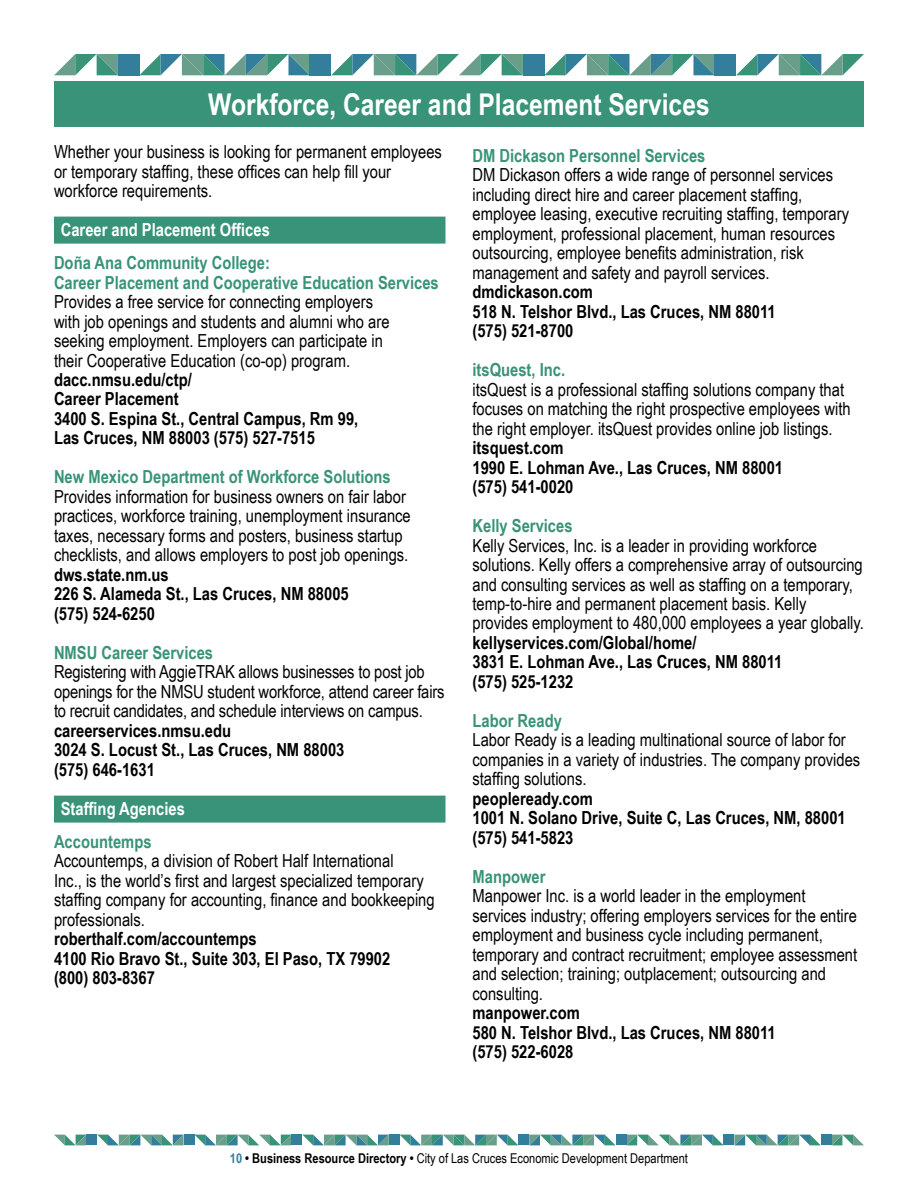
<style>
.page{position:relative;width:918px;height:1188px;background:#fff}
.page>*{position:absolute;margin:0;border:0;box-sizing:border-box;transform-origin:0 0}
.t1{font:700 30px "Arial Narrow";color:#fff}
.t2{font:18px/19.5px "Arial Narrow";color:#000}
.t3{font:700 18px/19.5px "Arial Narrow";color:#000}
.t4{font:700 18px/19.5px "Arial Narrow";color:#389378}
.t5{font:700 18px "Arial Narrow";color:#fff}
.t6{font:13.5px "Arial Narrow";color:#000}
.s1{font-weight:700;color:#337f9b}
.s2{font-weight:700}
</style>
<div class="page">
<svg style="left:54px;top:1135px;width:32px;height:10px"></svg>
<svg style="left:97px;top:1135px;width:87px;height:10px"></svg>
<div style="left:86px;top:1135px;width:11px;height:10px;background:#337f9b"></div>
<div style="left:184px;top:1135px;width:10px;height:10px;background:#337f9b"></div>
<svg style="left:194px;top:1135px;width:98px;height:10px"></svg>
<svg style="left:303px;top:1135px;width:86px;height:10px"></svg>
<div style="left:292px;top:1135px;width:10px;height:10px;background:#337f9b"></div>
<div style="left:389px;top:1135px;width:11px;height:10px;background:#337f9b"></div>
<svg style="left:832px;top:1135px;width:32px;height:10px"></svg>
<svg style="left:734px;top:1135px;width:87px;height:10px"></svg>
<div style="left:821px;top:1135px;width:11px;height:10px;background:#337f9b"></div>
<div style="left:724px;top:1135px;width:10px;height:10px;background:#337f9b"></div>
<svg style="left:626px;top:1135px;width:98px;height:10px"></svg>
<svg style="left:529px;top:1135px;width:86px;height:10px"></svg>
<svg style="left:400px;top:1135px;width:118px;height:10px"></svg>
<div style="left:616px;top:1135px;width:10px;height:10px;background:#337f9b"></div>
<div style="left:518px;top:1135px;width:11px;height:10px;background:#337f9b"></div>
<div style="left:54px;top:217px;width:392px;height:27px;background:#389378"></div>
<div style="left:54px;top:796px;width:392px;height:27px;background:#389378"></div>
<div style="left:54px;top:82px;width:810px;height:45px;background:#389378"></div>
<svg style="left:54px;top:54px;width:64px;height:21px"></svg>
<svg style="left:139px;top:54px;width:171px;height:21px"></svg>
<div style="left:118px;top:54px;width:21px;height:21px;background:#337f9b"></div>
<div style="left:310px;top:54px;width:21px;height:21px;background:#337f9b"></div>
<svg style="left:331px;top:54px;width:192px;height:21px"></svg>
<svg style="left:544px;top:54px;width:171px;height:21px"></svg>
<svg style="left:736px;top:54px;width:128px;height:21px"></svg>
<div style="left:523px;top:54px;width:21px;height:21px;background:#337f9b"></div>
<div style="left:715px;top:54px;width:21px;height:21px;background:#337f9b"></div>
<h1 class="t1" style="left:208px;top:87px;width:503px">Workforce, Career and Placement Services</h1>
<p class="t2" style="left:54px;top:142px;width:390px">Whether your business is looking for permanent employees or temporary staffing, these offices can help fill your workforce requirements.</p>
<p class="t5" style="left:61px;top:219px;width:211px">Career and Placement Offices</p>
<p class="t4" style="left:54px;top:253px;width:386px">Doña Ana Community College:<br>Career Placement and Cooperative Education Services</p>
<p class="t2" style="left:54px;top:292px;width:337px">Provides a free service for connecting employers with job openings and students and alumni who are seeking employment. Employers can participate in their Cooperative Education (co-op) program.</p>
<p class="t3" style="left:54px;top:370px;width:306px">dacc.nmsu.edu/ctp/<br>Career Placement<br>3400 S. Espina St., Central Campus, Rm 99,<br>Las Cruces, NM 88003 (575) 527-7515</p>
<p class="t4" style="left:54px;top:467px;width:338px">New Mexico Department of Workforce Solutions</p>
<p class="t2" style="left:54px;top:487px;width:358px">Provides information for business owners on fair labor practices, workforce training, unemployment insurance taxes, necessary forms and posters, business startup checklists, and allows employers to post job openings.</p>
<p class="t3" style="left:54px;top:565px;width:296px">dws.state.nm.us<br>226 S. Alameda St., Las Cruces, NM 88005 (575) 524-6250</p>
<p class="t4" style="left:54px;top:643px;width:161px">NMSU Career Services</p>
<p class="t2" style="left:54px;top:662px;width:392px">Registering with AggieTRAK allows businesses to post job openings for the NMSU student workforce, attend career fairs to recruit candidates, and schedule interviews on campus.</p>
<p class="t3" style="left:54px;top:721px;width:292px">careerservices.nmsu.edu<br>3024 S. Locust St., Las Cruces, NM 88003 (575) 646-1631</p>
<p class="t5" style="left:61px;top:798px;width:126px">Staffing Agencies</p>
<p class="t4" style="left:54px;top:832px;width:99px">Accountemps</p>
<p class="t2" style="left:54px;top:851px;width:382px">Accountemps, a division of Robert Half International<br>Inc., is the world’s first and largest specialized temporary staffing company for accounting, finance and bookkeeping professionals.</p>
<p class="t3" style="left:54px;top:929px;width:338px">roberthalf.com/accountemps<br>4100 Rio Bravo St., Suite 303, El Paso, TX 79902 (800) 803-8367</p>
<p class="t4" style="left:472px;top:145px;width:234px">DM Dickason Personnel Services</p>
<p class="t2" style="left:472px;top:165px;width:378px">DM Dickason offers a wide range of personnel services including direct hire and career placement staffing, employee leasing, executive recruiting staffing, temporary employment, professional placement, human resources outsourcing, employee benefits administration, risk management and safety and payroll services.</p>
<p class="t3" style="left:472px;top:282px;width:305px">dmdickason.com<br>518 N. Telshor Blvd., Las Cruces, NM 88011 (575) 521-8700</p>
<p class="t4" style="left:472px;top:360px;width:94px">itsQuest, Inc.</p>
<p class="t2" style="left:472px;top:379px;width:380px">itsQuest is a professional staffing solutions company that focuses on matching the right prospective employees with the right employer. itsQuest provides online job listings.</p>
<p class="t3" style="left:472px;top:438px;width:312px">itsquest.com<br>1990 E. Lohman Ave., Las Cruces, NM 88001 (575) 541-0020</p>
<p class="t4" style="left:472px;top:516px;width:102px">Kelly Services</p>
<p class="t2" style="left:472px;top:535px;width:393px">Kelly Services, Inc. is a leader in providing workforce solutions. Kelly offers a comprehensive array of outsourcing and consulting services as well as staffing on a temporary, temp-to-hire and permanent placement basis. Kelly provides employment to 480,000 employees a year globally.</p>
<p class="t3" style="left:472px;top:633px;width:311px">kellyservices.com/Global/home/<br>3831 E. Lohman Ave., Las Cruces, NM 88011 (575) 525-1232</p>
<p class="t4" style="left:472px;top:711px;width:91px">Labor Ready</p>
<p class="t2" style="left:472px;top:730px;width:389px">Labor Ready is a leading multinational source of labor for companies in a variety of industries. The company provides staffing solutions.</p>
<p class="t3" style="left:472px;top:789px;width:375px">peopleready.com<br>1001 N. Solano Drive, Suite C, Las Cruces, NM, 88001 (575) 541-5823</p>
<p class="t4" style="left:472px;top:867px;width:74px">Manpower</p>
<p class="t2" style="left:472px;top:886px;width:386px">Manpower Inc. is a world leader in the employment services industry; offering employers services for the entire employment and business cycle including permanent, temporary and contract recruitment; employee assessment and selection; training; outplacement; outsourcing and consulting.</p>
<p class="t3" style="left:472px;top:1003px;width:305px">manpower.com<br>580 N. Telshor Blvd., Las Cruces, NM 88011 (575) 522-6028</p>
<p class="t6" style="left:230px;top:1151px;width:460px"><span class="s1">10</span> <span class="s2">• Business Resource Directory •</span> City of Las Cruces Economic Development Department</p>
</div>
